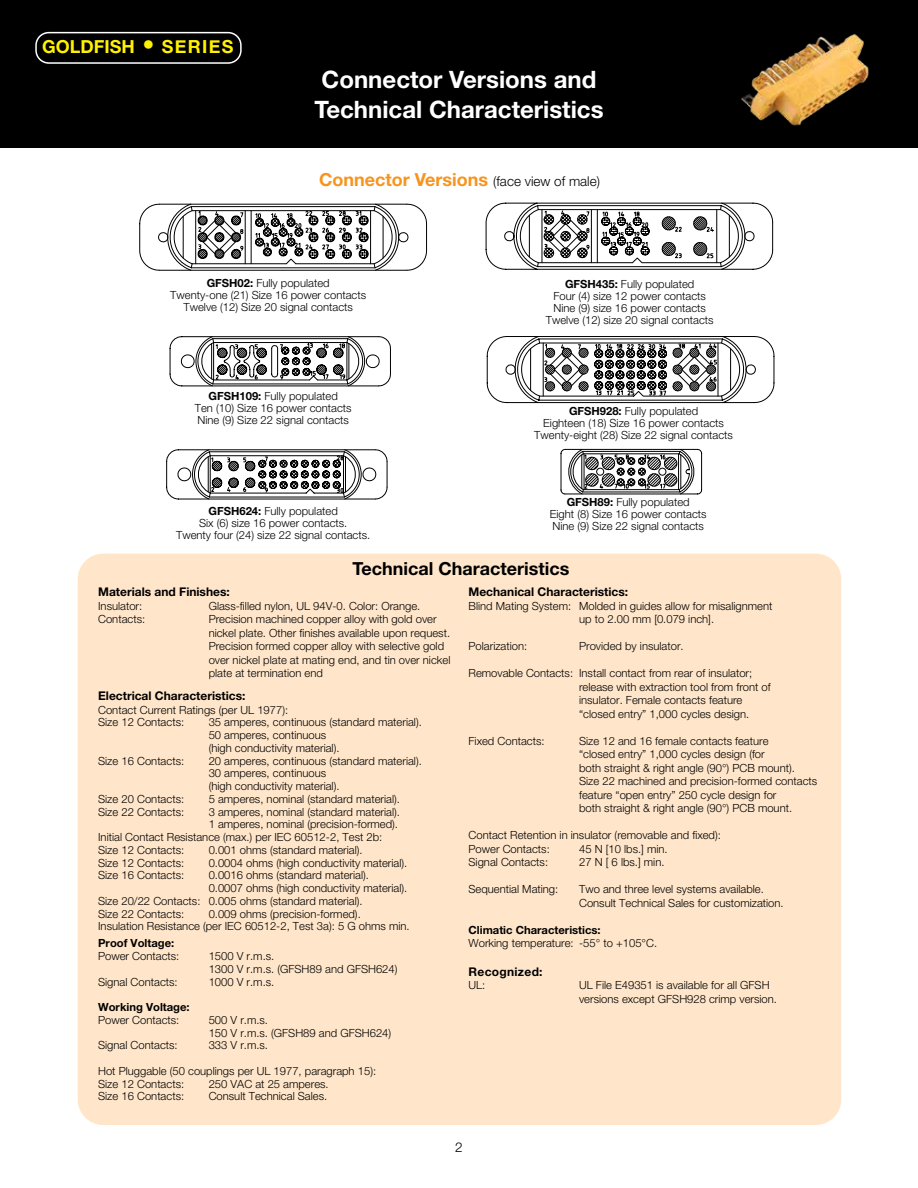
<style>
.page{position:relative;width:918px;height:1188px;background:#fff}
.page>*{position:absolute;margin:0;border:0;box-sizing:border-box;transform-origin:0 0}
.t1{font:700 24px/30px "Helvetica Neue LT Std";color:#fff;text-align:center}
.t2{font:700 18px "Helvetica Neue LT Std";color:#f7941e}
.t3{font:700 18px "Helvetica Neue LT Std";color:#000}
.t4{font:700 18px "Helvetica Neue LT Std";color:#fff200}
.t5{font:300 13.5px "Helvetica Neue LT Std";color:#000}
.t6{font:700 12px "Helvetica Neue LT Std";color:#000}
.t7{font:700 12px "Helvetica Neue LT Std";letter-spacing:.025em;color:#000}
.t8{font:300 11.25px/13.5px "Helvetica Neue LT Std";color:#000}
.t9{font:700 11.25px "Helvetica Neue LT Std";color:#000}
.s1{font-size:24px}
.s2{font-family:"Helvetica Neue"}
.s3{font-weight:300;font-size:13.5px;color:#000}
.s4{font-weight:700}
</style>
<div class="page">
<div style="left:0;top:0;width:918px;height:148px;background:#000"></div>
<img style="left:741px;top:33px;width:128px;height:93px">
<div style="left:35px;top:32px;width:207px;height:32px;border:2px solid #fff;border-radius:13px"></div>
<div style="left:78px;top:554px;width:763px;height:571px;background:#ffe6ca;border-radius:26px"></div>
<svg style="left:139px;top:203px;width:288px;height:68px"></svg>
<svg style="left:485px;top:202px;width:288px;height:68px"></svg>
<svg style="left:486px;top:336px;width:289px;height:68px"></svg>
<svg style="left:560px;top:448px;width:143px;height:47px"></svg>
<svg style="left:166px;top:449px;width:222px;height:51px"></svg>
<svg style="left:169px;top:336px;width:222px;height:51px"></svg>
<h2 class="t4" style="left:42px;top:36px;width:193px">GOLDFISH <span class="s1">•</span> <span class="s2">SERIES</span></h2>
<h1 class="t1" style="left:314px;top:64px;width:291px">Connector Versions and<br>Technical Characteristics</h1>
<h2 class="t2" style="left:319px;top:169px;width:282px">Connector Versions <span class="s3">(face view of male)</span></h2>
<p class="t8" style="left:170px;top:277px;width:197px;line-height:12px;text-align:center"><span class="s4">GFSH02:</span> Fully populated<br>Twenty-one (21) Size 16 power contacts<br>Twelve (12) Size 20 signal contacts</p>
<p class="t8" style="left:195px;top:390px;width:158px;line-height:12px;text-align:center"><span class="s4">GFSH109:</span> Fully populated<br>Ten (10) Size 16 power contacts<br>Nine (9) Size 22 signal contacts</p>
<p class="t8" style="left:546px;top:278px;width:169px;line-height:12px;text-align:center"><span class="s4">GFSH435:</span> Fully populated<br>Four (4) size 12 power contacts<br>Nine (9) size 16 power contacts<br>Twelve (12) size 20 signal contacts</p>
<p class="t8" style="left:534px;top:405px;width:200px;line-height:12px;text-align:center"><span class="s4">GFSH928:</span> Fully populated<br>Eighteen (18) Size 16 power contacts<br>Twenty-eight (28) Size 22 signal contacts</p>
<p class="t8" style="left:176px;top:505px;width:196px;line-height:12px;text-align:center"><span class="s4">GFSH624:</span> Fully populated<br>Six (6) size 16 power contacts.<br>Twenty four (24) size 22 signal contacts.</p>
<p class="t8" style="left:550px;top:496px;width:158px;line-height:12px;text-align:center"><span class="s4">GFSH89:</span> Fully populated<br>Eight (8) Size 16 power contacts<br>Nine (9) Size 22 signal contacts</p>
<h2 class="t3" style="left:352px;top:558px;width:218px">Technical Characteristics</h2>
<p class="t6" style="left:98px;top:585px;width:133px">Materials and Finishes:</p>
<p class="t8" style="left:98px;top:599px;width:46px">Insulator:</p>
<p class="t8" style="left:209px;top:599px;width:213px">Glass-filled nylon, UL 94V-0. Color: Orange.</p>
<p class="t8" style="left:98px;top:612px;width:49px">Contacts:</p>
<p class="t8" style="left:209px;top:612px;width:243px">Precision machined copper alloy with gold over nickel plate. Other finishes available upon request.<br>Precision formed copper alloy with selective gold over nickel plate at mating end, and tin over nickel plate at termination end</p>
<p class="t6" style="left:98px;top:689px;width:149px">Electrical Characteristics:</p>
<p class="t8" style="left:98px;top:703px;width:192px;line-height:12.8px">Contact Current Ratings (per UL 1977):<br>Size 12 Contacts:</p>
<p class="t8" style="left:209px;top:716px;width:215px;line-height:12.8px">35 amperes, continuous (standard material).<br>50 amperes, continuous<br>(high conductivity material).</p>
<p class="t8" style="left:98px;top:754px;width:88px">Size 16 Contacts:</p>
<p class="t8" style="left:209px;top:754px;width:215px;line-height:12.8px">20 amperes, continuous (standard material).<br>30 amperes, continuous<br>(high conductivity material).</p>
<p class="t8" style="left:98px;top:792px;width:88px">Size 20 Contacts:</p>
<p class="t8" style="left:209px;top:792px;width:193px">5 amperes, nominal (standard material).</p>
<p class="t8" style="left:98px;top:805px;width:88px">Size 22 Contacts:</p>
<p class="t8" style="left:209px;top:805px;width:193px">3 amperes, nominal (standard material).</p>
<p class="t8" style="left:209px;top:817px;width:191px">1 amperes, nominal (precision-formed).</p>
<p class="t8" style="left:98px;top:830px;width:286px">Initial Contact Resistance (max.) per IEC 60512-2, Test 2b:</p>
<p class="t8" style="left:98px;top:843px;width:88px">Size 12 Contacts:</p>
<p class="t8" style="left:209px;top:843px;width:156px">0.001 ohms (standard material).</p>
<p class="t8" style="left:98px;top:856px;width:88px">Size 12 Contacts:</p>
<p class="t8" style="left:209px;top:856px;width:200px">0.0004 ohms (high conductivity material).</p>
<p class="t8" style="left:98px;top:868px;width:88px">Size 16 Contacts:</p>
<p class="t8" style="left:209px;top:868px;width:162px">0.0016 ohms (standard material).</p>
<p class="t8" style="left:209px;top:881px;width:200px">0.0007 ohms (high conductivity material).</p>
<p class="t8" style="left:98px;top:894px;width:266px">Size 20/22 Contacts: 0.005 ohms (standard material).</p>
<p class="t8" style="left:98px;top:907px;width:88px">Size 22 Contacts:</p>
<p class="t8" style="left:98px;top:907px;width:313px;line-height:12.8px;text-indent:111px">0.009 ohms (precision-formed).<br>Insulation Resistance (per IEC 60512-2, Test 3a): 5 G ohms min.</p>
<p class="t9" style="left:98px;top:936px;width:78px">Proof Voltage:</p>
<p class="t8" style="left:98px;top:949px;width:83px">Power Contacts:</p>
<p class="t8" style="left:209px;top:950px;width:190px;line-height:12.8px">1500 V r.m.s.<br>1300 V r.m.s. (GFSH89 and GFSH624)</p>
<p class="t8" style="left:98px;top:975px;width:81px">Signal Contacts:</p>
<p class="t8" style="left:209px;top:975px;width:67px">1000 V r.m.s.</p>
<p class="t9" style="left:98px;top:1000px;width:93px">Working Voltage:</p>
<p class="t8" style="left:98px;top:1013px;width:83px">Power Contacts:</p>
<p class="t8" style="left:209px;top:1013px;width:184px;line-height:12.8px">500 V r.m.s.<br>150 V r.m.s. (GFSH89 and GFSH624)</p>
<p class="t8" style="left:98px;top:1038px;width:81px">Signal Contacts:</p>
<p class="t8" style="left:209px;top:1038px;width:61px">333 V r.m.s.</p>
<p class="t8" style="left:98px;top:1064px;width:280px;line-height:12.8px">Hot Pluggable (50 couplings per UL 1977, paragraph 15):<br>Size 12 Contacts:</p>
<p class="t8" style="left:209px;top:1077px;width:122px">250 VAC at 25 amperes.</p>
<p class="t8" style="left:98px;top:1089px;width:88px">Size 16 Contacts:</p>
<p class="t8" style="left:209px;top:1089px;width:120px">Consult Technical Sales.</p>
<p class="t6" style="left:469px;top:585px;width:161px">Mechanical Characteristics:</p>
<p class="t8" style="left:579px;top:599px;width:195px;text-indent:-111px">Blind Mating System: Molded in guides allow for misalignment up to 2.00 mm [0.079 inch].</p>
<p class="t8" style="left:469px;top:639px;width:60px">Polarization:</p>
<p class="t8" style="left:579px;top:639px;width:106px">Provided by insulator.</p>
<p class="t8" style="left:579px;top:666px;width:193px;text-indent:-111px">Removable Contacts: Install contact from rear of insulator; release with extraction tool from front of insulator. Female contacts feature “closed entry” 1,000 cycles design.</p>
<p class="t8" style="left:469px;top:734px;width:78px">Fixed Contacts:</p>
<p class="t8" style="left:579px;top:734px;width:240px">Size 12 and 16 female contacts feature<br>“closed entry” 1,000 cycles design (for<br>both straight &amp; right angle (90°) PCB mount).<br>Size 22 machined and precision-formed contacts feature “open entry” 250 cycle design for<br>both straight &amp; right angle (90°) PCB mount.</p>
<p class="t8" style="left:469px;top:828px;width:254px">Contact Retention in insulator (removable and fixed):<br>Power Contacts:</p>
<p class="t8" style="left:579px;top:842px;width:90px">45 N [10 lbs.] min.</p>
<p class="t8" style="left:469px;top:855px;width:81px">Signal Contacts:</p>
<p class="t8" style="left:579px;top:855px;width:87px">27 N [ 6 lbs.] min.</p>
<p class="t8" style="left:469px;top:882px;width:91px">Sequential Mating:</p>
<p class="t8" style="left:579px;top:882px;width:206px">Two and three level systems available.<br>Consult Technical Sales for customization.</p>
<p class="t9" style="left:469px;top:923px;width:134px">Climatic Characteristics:</p>
<p class="t8" style="left:469px;top:936px;width:190px">Working temperature: -55° to +105°C.</p>
<p class="t7" style="left:469px;top:964px;width:76px">Recognized:</p>
<p class="t8" style="left:469px;top:978px;width:18px">UL:</p>
<p class="t8" style="left:579px;top:978px;width:199px">UL File E49351 is available for all GFSH versions except GFSH928 crimp version.</p>
<p class="t5" style="left:455px;top:1139px;width:9px">2</p>
</div>
